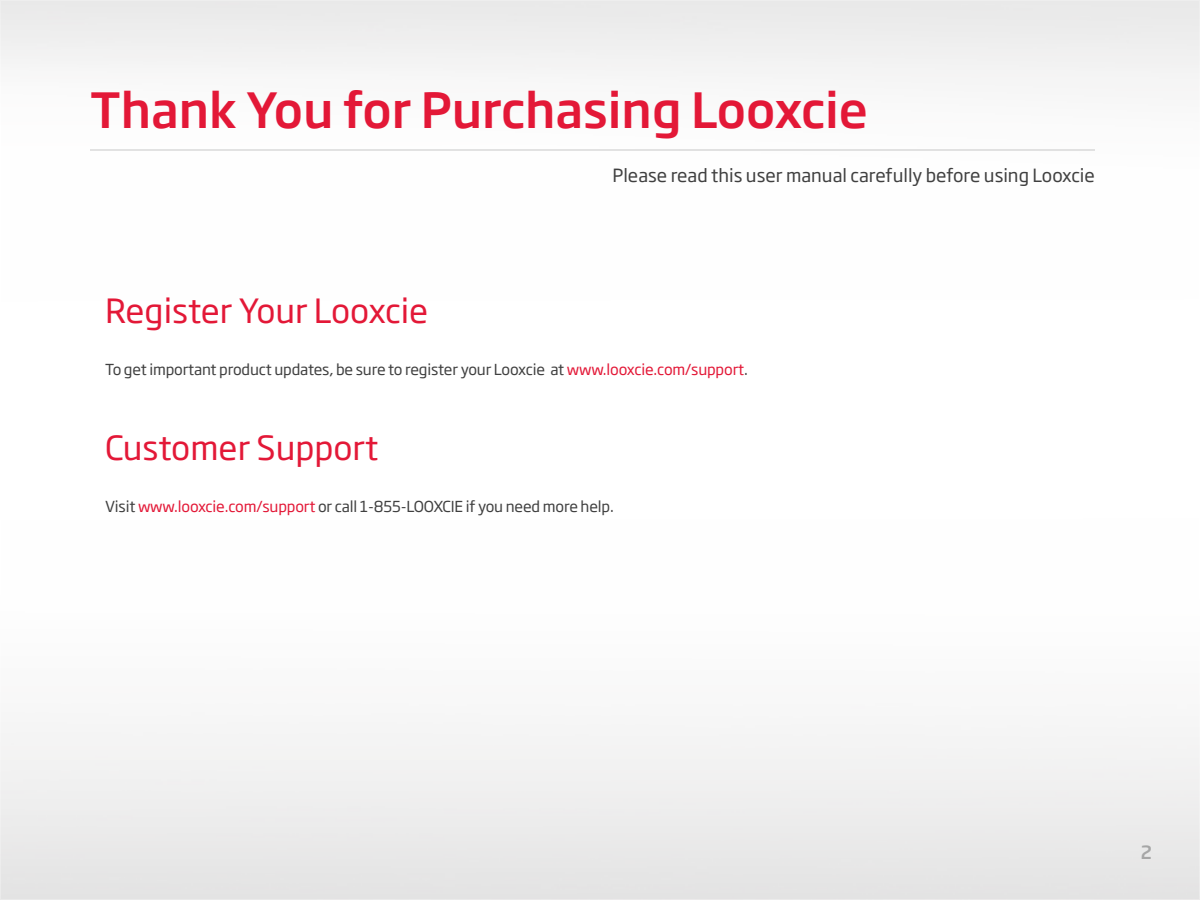
<style>
.page{position:relative;width:1200px;height:900px;background:#fff}
.page>*{position:absolute;margin:0;border:0;box-sizing:border-box;transform-origin:0 0}
.t1{font:500 48px "Soho Gothic Pro";color:#e31837}
.t2{font:33px "Soho Gothic Pro";color:#e31837}
.t3{font:18px "Soho Gothic Pro";color:#404040}
.t4{font:500 18px "Soho Gothic Pro";color:#a6a6a6}
.t5{font:15px "Soho Gothic Pro";letter-spacing:-.01em;color:#404040}
.s1{color:#e31837}
</style>
<div class="page">
<hr style="left:90px;top:149px;width:1005px;height:2px;background:#d9d9d9">
<h1 class="t1" style="left:90px;top:73px;width:780px">Thank You for Purchasing Looxcie</h1>
<p class="t3" style="left:612px;top:162px;width:484px">Please read this user manual carefully before using Looxcie</p>
<h2 class="t2" style="left:105px;top:285px;width:325px">Register Your Looxcie</h2>
<p class="t5" style="left:105px;top:358px;width:644px">To get important product updates, be sure to register your Looxcie at <span class="s1">www.looxcie.com/support</span>.</p>
<h2 class="t2" style="left:105px;top:422px;width:275px">Customer Support</h2>
<p class="t5" style="left:105px;top:495px;width:510px">Visit <span class="s1">www.looxcie.com/support</span> or call 1-855-LOOXCIE if you need more help.</p>
<p class="t4" style="left:1141px;top:838px;width:13px">2</p>
</div>
